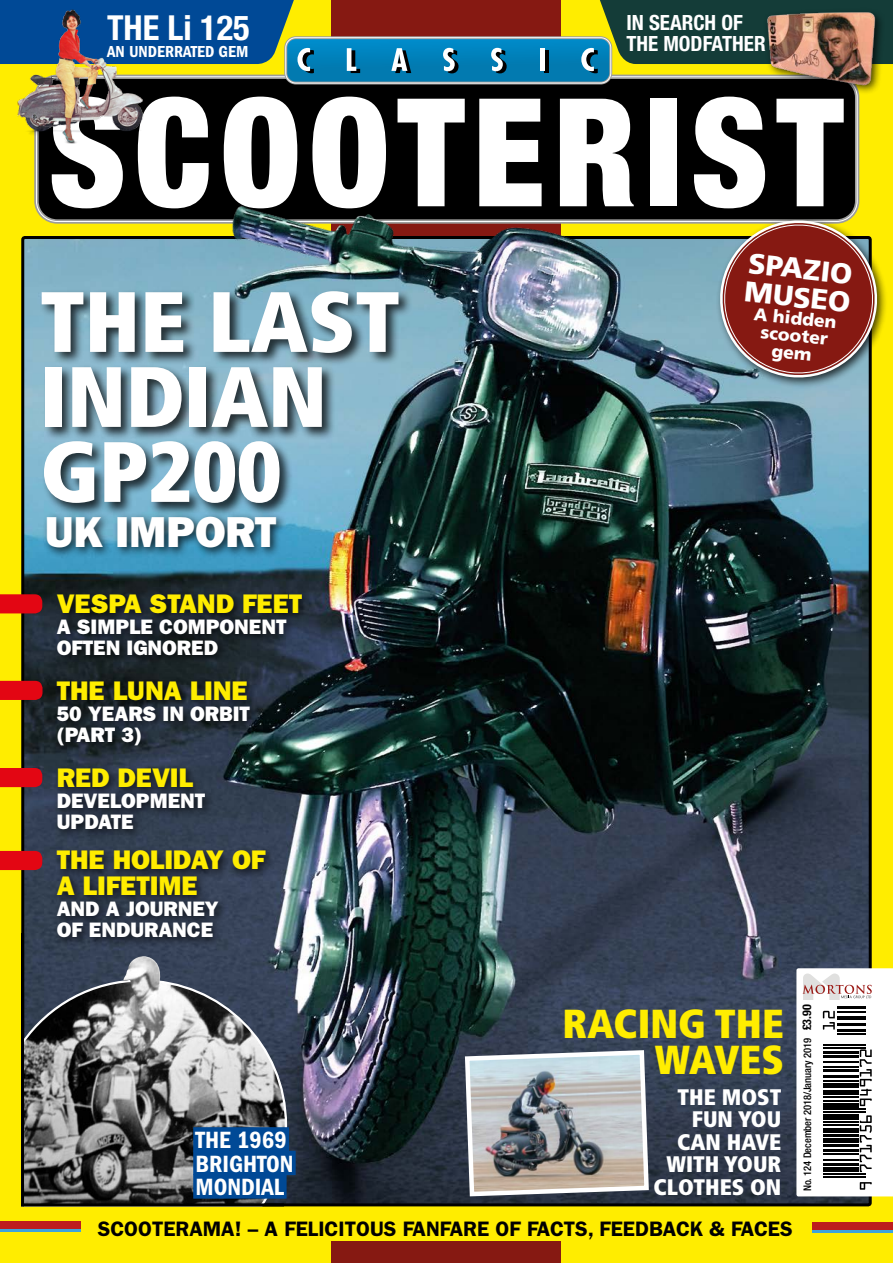
<style>
.page{position:relative;width:893px;height:1263px;background:#ffed00}
.page>*{position:absolute;margin:0;border:0;box-sizing:border-box;transform-origin:0 0}
.t1{font:900 condensed 85.5px/75px "Frutiger LT Std";color:#fff}
.t2{font:43.5px "ITC Franklin Gothic Std Hvy";color:#fff}
.t3{font:900 condensed 40.5px/36px "Frutiger LT Std";color:#ffed00;text-align:right}
.t4{font:700 condensed 34.5px "Helvetica Neue LT Std";color:#fff}
.t5{font:900 28.65px/28.7px "Frutiger LT Std";color:#fff}
.t6{font:27px/25.5px "ITC Franklin Gothic Std Hvy";color:#ffed00}
.t7{font:24.3px/23.5px "ITC Franklin Gothic Std Dm Cd";color:#fff}
.t8{font:900 condensed 22.5px/22.5px "Frutiger LT Std";color:#fff;text-align:right}
.t9{font:21px/21px "ITC Franklin Gothic Std Hvy";color:#fff}
.t10{font:600 21px "ITC Franklin Gothic Std";color:#000}
.t11{font:700 condensed 21px/21px "Helvetica Neue LT Std";color:#fff}
.t12{font:900 17.55px/17.4px "Frutiger LT Std";color:#fff;text-align:center}
.t13{font:16.5px "ITC Franklin Gothic Std Dm Cd";color:#fff}
.t14{font:500 condensed 10.5px "Helvetica Neue LT Std";letter-spacing:-.005em;color:#000}
.s1{font-weight:700;font-size:12px}
</style>
<div class="page">
<div style="left:36px;top:77px;width:821px;height:144px;background:#000;border-radius:21px"></div>
<svg style="left:52px;top:150px;width:71px;height:58px"></svg>
<svg style="left:138px;top:97px;width:71px;height:111px"></svg>
<svg style="left:224px;top:97px;width:73px;height:91px"></svg>
<svg style="left:312px;top:97px;width:74px;height:91px"></svg>
<svg style="left:398px;top:99px;width:67px;height:89px"></svg>
<svg style="left:479px;top:99px;width:63px;height:89px"></svg>
<svg style="left:560px;top:99px;width:74px;height:107px"></svg>
<div style="left:650px;top:99px;width:27px;height:107px;background:#fff"></div>
<svg style="left:694px;top:97px;width:71px;height:111px"></svg>
<svg style="left:776px;top:99px;width:68px;height:107px"></svg>
<div style="left:284px;top:36px;width:328px;height:49px;border:3px solid #9d9d9c;border-radius:10px"></div>
<svg style="left:147px;top:0;width:746px;height:83px;background:#4a675f"></svg>
<div style="left:332px;top:1242px;width:229px;height:21px;background:#861912"></div>
<img style="left:25px;top:240px;width:843px;height:962px">
<div style="left:40px;top:289px;width:373px;height:228px;background:#000;opacity:.75"></div>
<svg style="left:0;top:594px;width:42px;height:19px"></svg>
<svg style="left:0;top:681px;width:43px;height:19px"></svg>
<svg style="left:0;top:768px;width:42px;height:19px"></svg>
<svg style="left:0;top:851px;width:42px;height:19px"></svg>
<div style="left:0;top:1221px;width:81px;height:9px;background:#bd1d1d"></div>
<hr style="left:0;top:1230px;width:81px;height:2px;background:#3ea3dc">
<div style="left:813px;top:1222px;width:80px;height:8px;background:#bd1d1d"></div>
<hr style="left:813px;top:1230px;width:80px;height:2px;background:#3ea3dc">
<svg style="left:796px;top:968px;width:97px;height:228px;background:#c9c8c8"></svg>
<svg style="left:21px;top:978px;width:267px;height:229px;background:#707275"></svg>
<img style="left:123px;top:956px;width:53px;height:55px">
<hr style="left:21px;top:933px;width:3px;height:273px;background:#000">
<hr style="left:21px;top:1203px;width:263px;height:3px;background:#000">
<div style="left:715px;top:215px;width:173px;height:174px;background:#000;opacity:.75"></div>
<svg style="left:715px;top:215px;width:168px;height:165px;background:#8d4d37"></svg>
<div style="left:193px;top:1127px;width:96px;height:24px;background:#004996"></div>
<div style="left:193px;top:1151px;width:103px;height:24px;background:#004996"></div>
<div style="left:193px;top:1174px;width:94px;height:25px;background:#004996"></div>
<div style="left:42px;top:512px;width:245px;height:47px;background:#000;opacity:.75"></div>
<div style="left:52px;top:589px;width:261px;height:359px;background:#000;opacity:.75"></div>
<img style="left:210px;top:188px;width:423px;height:87px">
<img style="left:0;top:0;width:147px;height:150px">
<div style="left:762px;top:7px;width:123px;height:88px;background:#000;opacity:.75"></div>
<img style="left:766px;top:8px;width:112px;height:79px">
<svg style="left:463px;top:1048px;width:188px;height:151px;background:#a1a3a5"></svg>
<h3 class="t4" style="left:107px;top:6px;width:144px">THE Li 125</h3>
<p class="t11" style="left:626px;top:12px;width:141px">IN SEARCH OF<br>THE MODFATHER</p>
<p class="t13" style="left:107px;top:42px;width:143px">AN UNDERRATED GEM</p>
<h1 class="t1" style="left:40px;top:284px;width:361px">THE LAST<br>INDIAN<br>GP200</h1>
<h2 class="t2" style="left:45px;top:507px;width:233px">UK IMPORT</h2>
<p class="t6" style="left:57px;top:591px;width:247px">VESPA STAND FEET</p>
<p class="t9" style="left:57px;top:616px;width:231px">A SIMPLE COMPONENT<br>OFTEN IGNORED</p>
<p class="t6" style="left:57px;top:678px;width:193px">THE LUNA LINE</p>
<p class="t9" style="left:57px;top:703px;width:195px">50 YEARS IN ORBIT (PART 3)</p>
<p class="t6" style="left:57px;top:765px;width:138px">RED DEVIL</p>
<p class="t9" style="left:57px;top:790px;width:150px">DEVELOPMENT<br>UPDATE</p>
<p class="t6" style="left:57px;top:847px;width:210px">THE HOLIDAY OF<br>A LIFETIME</p>
<p class="t9" style="left:57px;top:898px;width:164px">AND A JOURNEY<br>OF ENDURANCE</p>
<p class="t7" style="left:196px;top:1128px;width:99px">THE 1969<br>BRIGHTON<br>MONDIAL</p>
<h3 class="t5" style="left:749px;top:249px;width:108px;rotate:6deg">SPAZIO<br>MUSEO</h3>
<p class="t12" style="left:755px;top:305px;width:84px;rotate:6deg">A hidden scooter gem</p>
<h3 class="t3" style="left:563px;top:1006px;width:223px">RACING THE<br>WAVES</h3>
<p class="t8" style="left:653px;top:1085px;width:129px">THE MOST<br>FUN YOU<br>CAN HAVE<br>WITH YOUR<br>CLOTHES ON</p>
<p class="t14" style="left:801px;top:1191px;width:188px;rotate:-90deg">No. 124 December 2018/January 2019 <span class="s1">£3.90</span></p>
<p class="t10" style="left:98px;top:1216px;width:696px">SCOOTERAMA! – A FELICITOUS FANFARE OF FACTS, FEEDBACK &amp; FACES</p>
</div>
